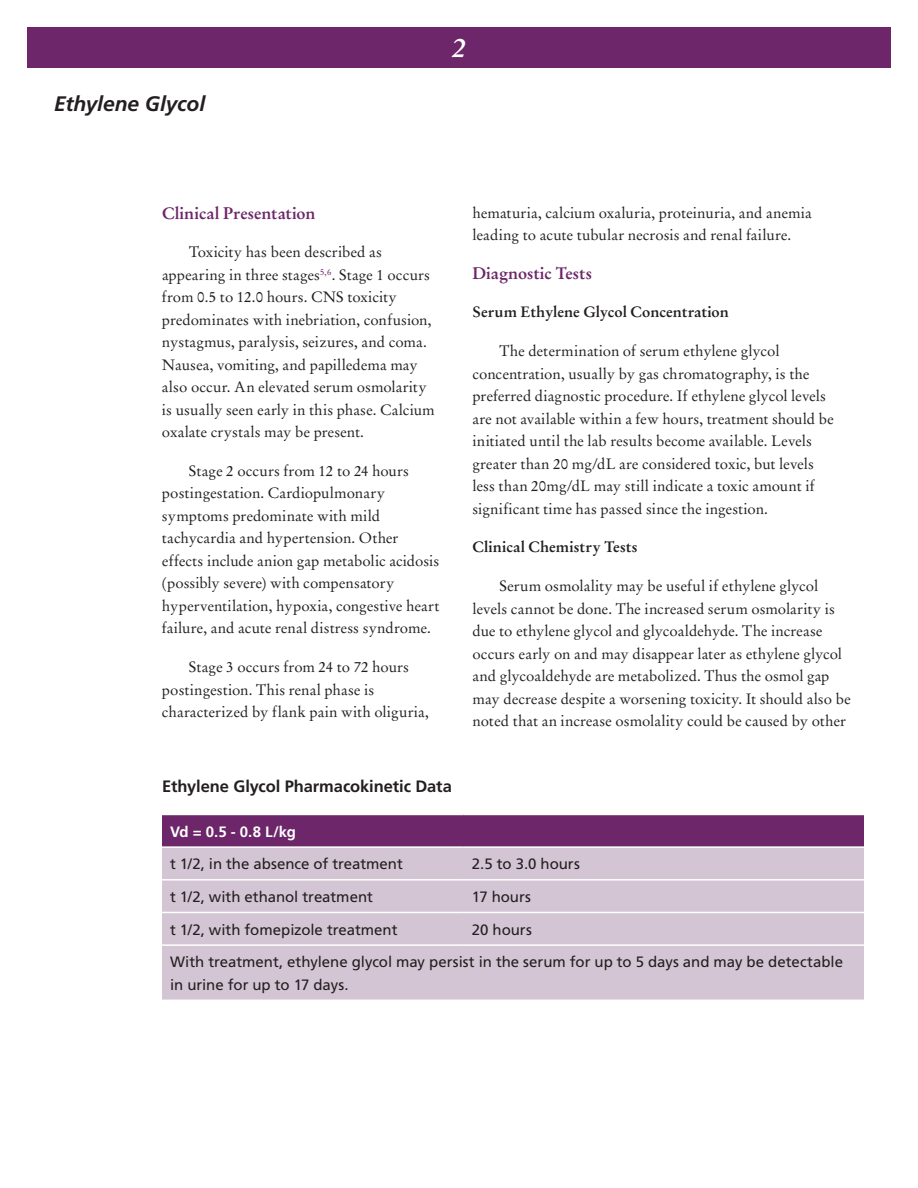
<style>
.page{position:relative;width:918px;height:1188px;background:#fff}
.page>*{position:absolute;margin:0;border:0;box-sizing:border-box;transform-origin:0 0}
.t1{font:italic 700 27px "Stempel Garamond";color:#fff}
.t2{font:italic 700 21px "Frutiger";letter-spacing:-.005em;color:#231f20}
.t3{font:700 16.5px "Stempel Garamond";letter-spacing:-.005em;color:#6c2669}
.t4{font:700 16.5px "Frutiger";letter-spacing:-.005em;color:#231f20}
.t5{font:15px/22.5px "Stempel Garamond";letter-spacing:.005em;color:#231f20}
.t6{font:15px/32.7px "Frutiger";color:#231f20}
.t7{font:700 15px "Stempel Garamond";color:#231f20}
.t8{font:700 15px "Frutiger";color:#fff}
</style>
<div class="page">
<div style="left:27px;top:27px;width:864px;height:6px;background:#6c2669"></div>
<div style="left:27px;top:34px;width:864px;height:6px;background:#6c2669"></div>
<div style="left:27px;top:41px;width:864px;height:6px;background:#6c2669"></div>
<div style="left:27px;top:48px;width:864px;height:6px;background:#6c2669"></div>
<div style="left:27px;top:54px;width:864px;height:7px;background:#6c2669"></div>
<div style="left:27px;top:61px;width:864px;height:6px;background:#6c2669"></div>
<div style="left:162px;top:814px;width:702px;height:33px;background:#6c2669"></div>
<div style="left:162px;top:848px;width:702px;height:152px;background:#d4c5d4"></div>
<hr style="left:162px;top:814px;width:302px;height:1px;background:#fff">
<hr style="left:464px;top:814px;width:400px;height:1px;background:#fff">
<hr style="left:162px;top:846px;width:302px;height:2px;background:#fff">
<hr style="left:464px;top:846px;width:400px;height:2px;background:#fff">
<hr style="left:162px;top:879px;width:302px;height:2px;background:#fff">
<hr style="left:464px;top:879px;width:400px;height:2px;background:#fff">
<hr style="left:162px;top:912px;width:302px;height:1px;background:#fff">
<hr style="left:464px;top:912px;width:400px;height:1px;background:#fff">
<hr style="left:162px;top:944px;width:302px;height:2px;background:#fff">
<hr style="left:464px;top:944px;width:400px;height:2px;background:#fff">
<h2 class="t2" style="left:54px;top:91px;width:153px">Ethylene Glycol</h2>
<h1 class="t1" style="left:452px;top:31px;width:15px">2</h1>
<p class="t3" style="left:162px;top:203px;width:155px">Clinical Presentation</p>
<p class="t5" style="left:162px;top:241px;width:274px;text-indent:27px">Toxicity has been described as appearing in three stages<sup>5,6</sup>. Stage 1 occurs from 0.5 to 12.0 hours. CNS toxicity predominates with inebriation, confusion, nystagmus, paralysis, seizures, and coma.<br>Nausea, vomiting, and papilledema may also occur. An elevated serum osmolarity is usually seen early in this phase. Calcium oxalate crystals may be present.</p>
<p class="t5" style="left:162px;top:460px;width:279px;text-indent:27px">Stage 2 occurs from 12 to 24 hours postingestation. Cardiopulmonary symptoms predominate with mild tachycardia and hypertension. Other effects include anion gap metabolic acidosis (possibly severe) with compensatory hyperventilation, hypoxia, congestive heart failure, and acute renal distress syndrome.</p>
<p class="t5" style="left:162px;top:656px;width:268px;text-indent:27px">Stage 3 occurs from 24 to 72 hours postingestion. This renal phase is characterized by flank pain with oliguria,</p>
<p class="t5" style="left:472px;top:201px;width:341px">hematuria, calcium oxaluria, proteinuria, and anemia leading to acute tubular necrosis and renal failure.</p>
<p class="t3" style="left:472px;top:263px;width:121px">Diagnostic Tests</p>
<p class="t7" style="left:472px;top:303px;width:258px">Serum Ethylene Glycol Concentration</p>
<p class="t5" style="left:472px;top:340px;width:363px;text-indent:27px">The determination of serum ethylene glycol concentration, usually by gas chromatography, is the preferred diagnostic procedure. If ethylene glycol levels are not available within a few hours, treatment should be initiated until the lab results become available. Levels greater than 20 mg/dL are considered toxic, but levels less than 20mg/dL may still indicate a toxic amount if significant time has passed since the ingestion.</p>
<p class="t7" style="left:472px;top:538px;width:167px">Clinical Chemistry Tests</p>
<p class="t5" style="left:472px;top:575px;width:380px;text-indent:27px">Serum osmolality may be useful if ethylene glycol levels cannot be done. The increased serum osmolarity is due to ethylene glycol and glycoaldehyde. The increase occurs early on and may disappear later as ethylene glycol and glycoaldehyde are metabolized. Thus the osmol gap may decrease despite a worsening toxicity. It should also be noted that an increase osmolality could be caused by other</p>
<p class="t4" style="left:162px;top:776px;width:292px">Ethylene Glycol Pharmacokinetic Data</p>
<p class="t8" style="left:170px;top:823px;width:127px">Vd = 0.5 - 0.8 L/kg</p>
<p class="t6" style="left:170px;top:848px;width:234px">t 1/2, in the absence of treatment</p>
<p class="t6" style="left:472px;top:848px;width:109px">2.5 to 3.0 hours</p>
<p class="t6" style="left:170px;top:880px;width:204px">t 1/2, with ethanol treatment</p>
<p class="t6" style="left:472px;top:880px;width:61px">17 hours</p>
<p class="t6" style="left:170px;top:913px;width:229px">t 1/2, with fomepizole treatment</p>
<p class="t6" style="left:170px;top:913px;width:674px;text-indent:302px">20 hours<br>With treatment, ethylene glycol may persist in the serum for up to 5 days and may be detectable</p>
<p class="t6" style="left:170px;top:968px;width:180px">in urine for up to 17 days.</p>
</div>
